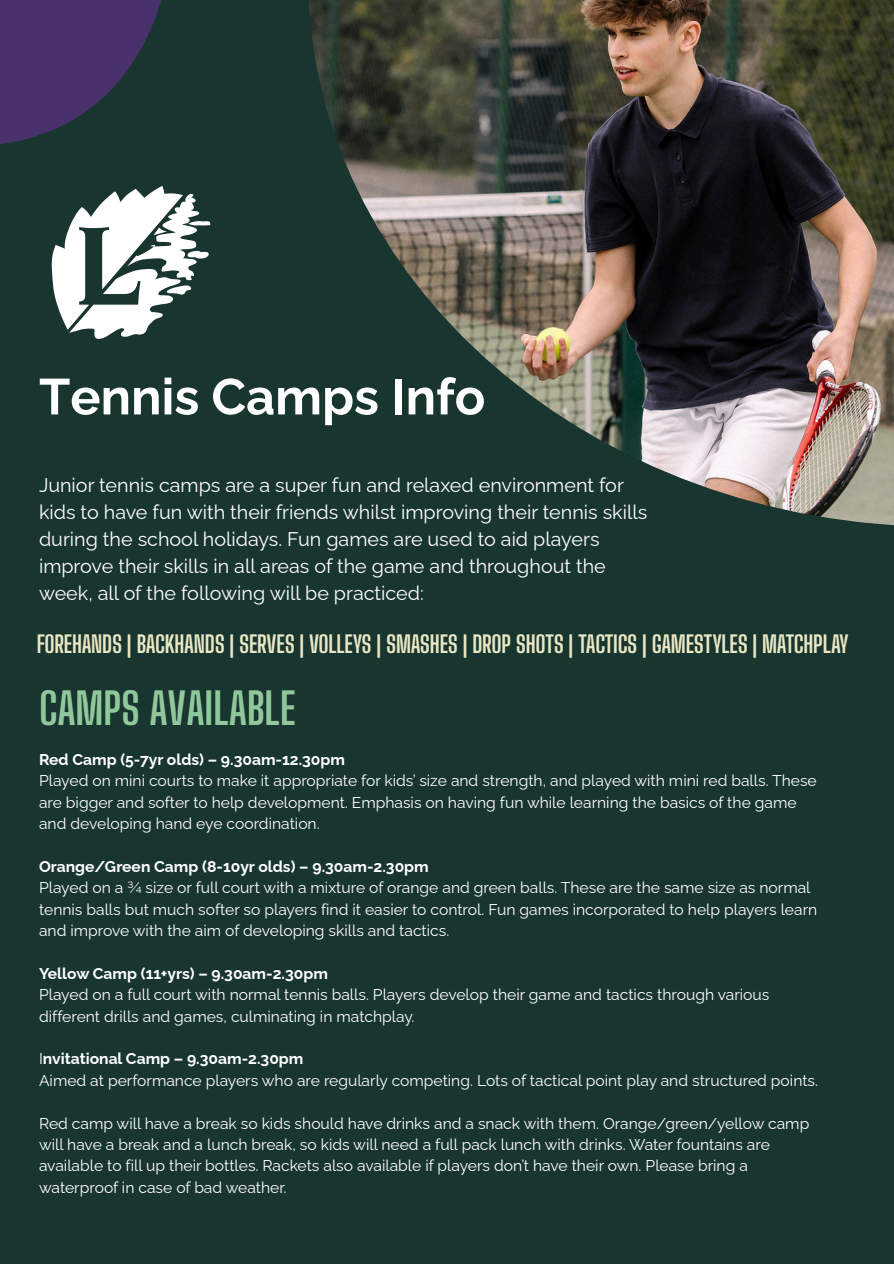
<style>
.page{position:relative;width:894px;height:1264px;background:#fff}
.page>*{position:absolute;margin:0;border:0;box-sizing:border-box;transform-origin:0 0}
.t1{font:700 50.4px "Raleway";color:#fff}
.t2{font:700 43.5px "Big Shoulders Display";color:#90c89b}
.t3{font:700 23.4px "Big Shoulders Display";letter-spacing:-.015em;color:#eae8c4}
.t4{font:19.65px/27px "Raleway";color:#fff}
.t5{font:15.6px/21.5px "Raleway";color:#fff}
.t6{font:700 15.6px "Raleway";color:#fff}
.s1{font-weight:700}
</style>
<div class="page">
<div style="left:0;top:0;width:893px;height:1263px;background:#193530"></div>
<img style="left:309px;top:0;width:584px;height:526px">
<img style="left:51px;top:234px;width:158px;height:105px">
<svg style="left:0;top:0;width:211px;height:234px"></svg>
<h1 class="t1" style="left:39px;top:367px;width:447px">Tennis Camps Info</h1>
<p class="t4" style="left:39px;top:471px;width:609px">Junior tennis camps are a super fun and relaxed environment for kids to have fun with their friends whilst improving their tennis skills during the school holidays. Fun games are used to aid players improve their skills in all areas of the game and throughout the week, all of the following will be practiced:</p>
<h3 class="t3" style="left:36px;top:630px;width:813px">FOREHANDS | BACKHANDS | SERVES | VOLLEYS | SMASHES | DROP SHOTS | TACTICS | GAMESTYLES | MATCHPLAY</h3>
<h2 class="t2" style="left:39px;top:682px;width:258px">CAMPS AVAILABLE</h2>
<p class="t6" style="left:39px;top:750px;width:307px">Red Camp (5-7yr olds) – 9.30am-12.30pm</p>
<p class="t5" style="left:39px;top:770px;width:779px">Played on mini courts to make it appropriate for kids’ size and strength, and played with mini red balls. These are bigger and softer to help development. Emphasis on having fun while learning the basics of the game and developing hand eye coordination.</p>
<p class="t6" style="left:39px;top:857px;width:391px">Orange/Green Camp (8-10yr olds) – 9.30am-2.30pm</p>
<p class="t5" style="left:39px;top:877px;width:779px">Played on a ¾ size or full court with a mixture of orange and green balls. These are the same size as normal tennis balls but much softer so players find it easier to control. Fun games incorporated to help players learn and improve with the aim of developing skills and tactics.</p>
<p class="t6" style="left:39px;top:964px;width:290px">Yellow Camp (11+yrs) – 9.30am-2.30pm</p>
<p class="t5" style="left:39px;top:983px;width:731px">Played on a full court with normal tennis balls. Players develop their game and tactics through various different drills and games, culminating in matchplay.</p>
<p class="t5" style="left:39px;top:1048px;width:780px">I<span class="s1">nvitational Camp – 9.30am-2.30pm<br></span>Aimed at performance players who are regularly competing. Lots of tactical point play and structured points.</p>
<p class="t5" style="left:39px;top:1112px;width:771px">Red camp will have a break so kids should have drinks and a snack with them. Orange/green/yellow camp will have a break and a lunch break, so kids will need a full pack lunch with drinks. Water fountains are available to fill up their bottles. Rackets also available if players don’t have their own. Please bring a waterproof in case of bad weather.</p>
</div>
